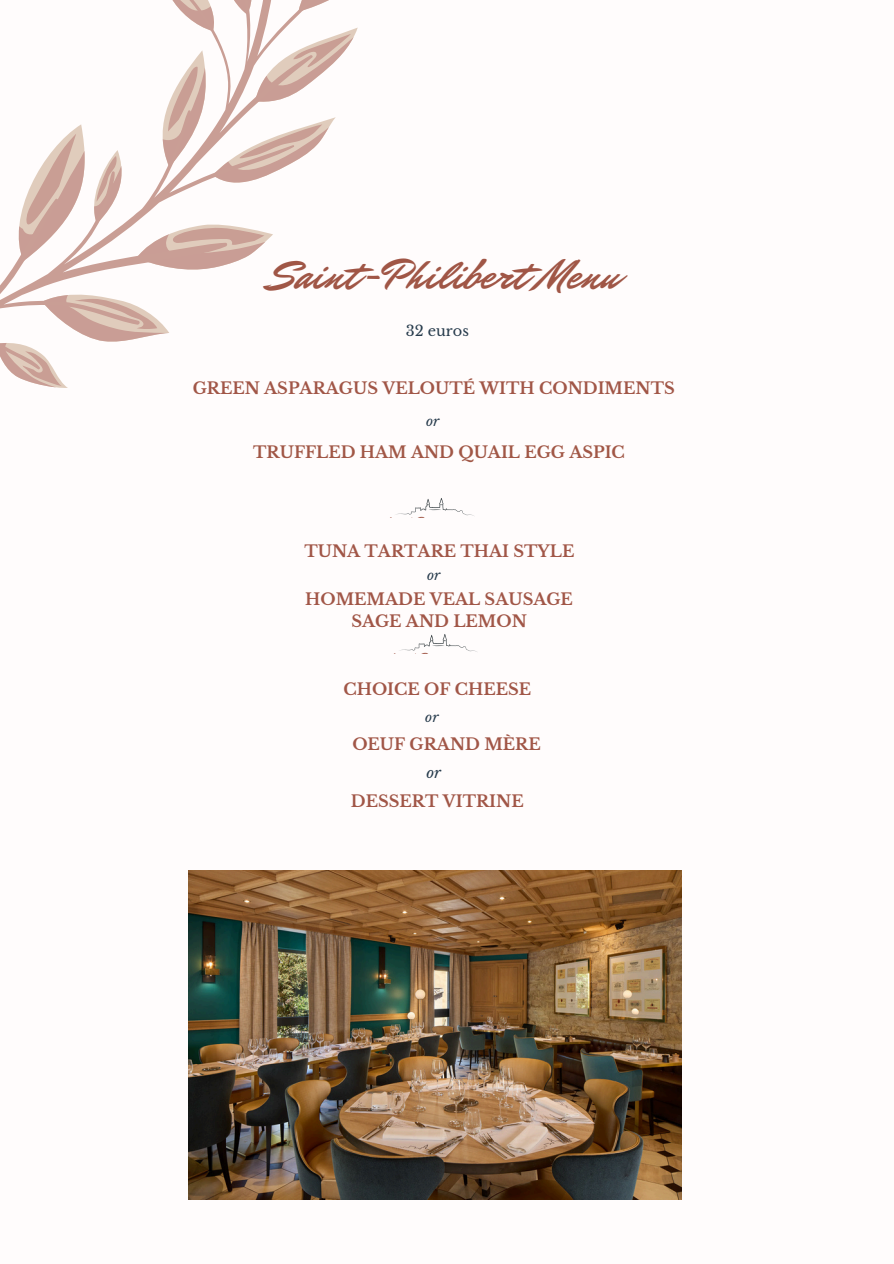
<style>
.page{position:relative;width:894px;height:1264px;background:#fff}
.page>*{position:absolute;margin:0;border:0;box-sizing:border-box;transform-origin:0 0}
.t1{font:42.9px "Mr Dafoe";color:#a05646}
.t2{font:700 16.2px/22.2px "Libre Baskerville";color:#a15647;text-align:center}
.t3{font:700 16.2px "Libre Baskerville";color:#a15746}
.t4{font:italic 14.85px "Libre Baskerville";color:#273b4c}
.t5{font:14.55px "Libre Baskerville";color:#273b4c}
.t6{font:italic 13.5px "Libre Baskerville";color:#273b4c}
</style>
<div class="page">
<svg style="left:0;top:0;width:358px;height:388px"></svg>
<img style="left:188px;top:870px;width:493px;height:329px">
<img style="left:399px;top:634px;width:78px;height:19px">
<img style="left:395px;top:498px;width:79px;height:19px">
<h1 class="t1" style="left:271px;top:246px;width:349px">Saint-Philibert Menu</h1>
<p class="t5" style="left:406px;top:322px;width:65px">32 euros</p>
<p class="t2" style="left:193px;top:377px;width:483px">GREEN ASPARAGUS VELOUTÉ WITH CONDIMENTS</p>
<h3 class="t6" style="left:426px;top:412px;width:15px">or</h3>
<h2 class="t3" style="left:253px;top:442px;width:373px">TRUFFLED HAM AND QUAIL EGG ASPIC</h2>
<p class="t2" style="left:304px;top:540px;width:271px">TUNA TARTARE THAI STYLE</p>
<h2 class="t2" style="left:305px;top:588px;width:269px">HOMEMADE VEAL SAUSAGE<br>SAGE AND LEMON</h2>
<h2 class="t6" style="left:427px;top:567px;width:15px">or</h2>
<p class="t2" style="left:343px;top:678px;width:189px">CHOICE OF CHEESE</p>
<h2 class="t2" style="left:352px;top:733px;width:190px">OEUF GRAND MÈRE</h2>
<p class="t4" style="left:426px;top:764px;width:16px">or</p>
<h2 class="t6" style="left:425px;top:708px;width:15px">or</h2>
<h2 class="t2" style="left:351px;top:789px;width:174px">DESSERT VITRINE</h2>
</div>
